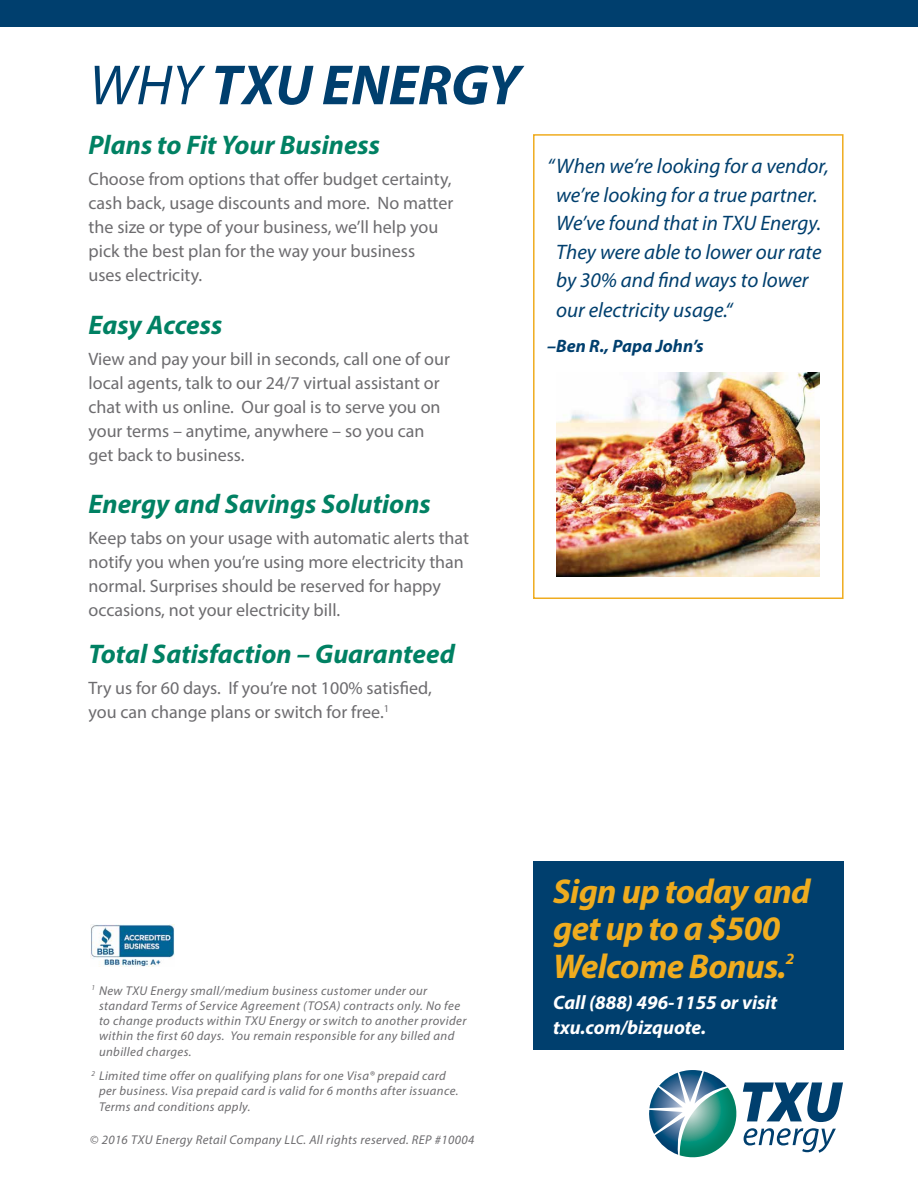
<style>
.page{position:relative;width:918px;height:1188px;background:#fff}
.page>*{position:absolute;margin:0;border:0;box-sizing:border-box;transform-origin:0 0}
.t1{font:italic 700 57px "Myriad Pro";letter-spacing:-.005em;color:#003f6e}
.t2{font:italic 700 34.5px/37.5px "Myriad Pro";letter-spacing:-.02em;color:#efac1f}
.t3{font:italic 700 27px "Myriad Pro";color:#008163}
.t4{font:italic 21px/28.8px "Myriad Pro";color:#003f6e}
.t5{font:italic 700 19.5px/24.8px "Myriad Pro";color:#fff}
.t6{font:18px/24px "Myriad Pro";color:#6d6c6f}
.t7{font:italic 700 18px "Myriad Pro";color:#003f6e}
.t8{font:italic 12.75px/15.3px "Myriad Pro";letter-spacing:.03em;color:#6d6c6f}
.s1{font-weight:400}
</style>
<div class="page">
<div style="left:0;top:0;width:918px;height:27px;background:#003f6e"></div>
<svg style="left:533px;top:134px;width:311px;height:465px"></svg>
<img style="left:557px;top:373px;width:263px;height:204px">
<svg style="left:649px;top:1070px;width:194px;height:88px"></svg>
<img style="left:90px;top:925px;width:84px;height:42px">
<div style="left:533px;top:861px;width:311px;height:189px;background:#003f6e"></div>
<h1 class="t1" style="left:89px;top:48px;width:433px"><span class="s1">WHY</span> TXU ENERGY</h1>
<h3 class="t3" style="left:89px;top:128px;width:293px">Plans to Fit Your Business</h3>
<p class="t6" style="left:89px;top:167px;width:366px">Choose from options that offer budget certainty, cash back, usage discounts and more. No matter the size or type of your business, we’ll help you pick the best plan for the way your business<br>uses electricity.</p>
<h3 class="t3" style="left:89px;top:307px;width:135px">Easy Access</h3>
<p class="t6" style="left:89px;top:346px;width:363px">View and pay your bill in seconds, call one of our local agents, talk to our 24/7 virtual assistant or chat with us online. Our goal is to serve you on your terms – anytime, anywhere – so you can get back to business.</p>
<h3 class="t3" style="left:89px;top:487px;width:344px">Energy and Savings Solutions</h3>
<p class="t6" style="left:89px;top:526px;width:382px">Keep tabs on your usage with automatic alerts that notify you when you’re using more electricity than normal. Surprises should be reserved for happy occasions, not your electricity bill.</p>
<h3 class="t3" style="left:89px;top:637px;width:368px">Total Satisfaction – Guaranteed</h3>
<p class="t6" style="left:89px;top:676px;width:345px">Try us for 60 days. If you’re not 100% satisfied, you can change plans or switch for free.<sup>1</sup></p>
<p class="t4" style="left:556px;top:151px;width:274px;text-indent:-9px">“When we’re looking for a vendor, we’re looking for a true partner.<br>We’ve found that in TXU Energy.<br>They were able to lower our rate by 30% and find ways to lower our electricity usage.“</p>
<p class="t7" style="left:547px;top:334px;width:158px">–Ben R., Papa John’s</p>
<p class="t8" style="left:99px;top:982px;width:369px;text-indent:-8px"><sup>1</sup> New TXU Energy small/medium business customer under our standard Terms of Service Agreement (TOSA) contracts only. No fee to change products within TXU Energy or switch to another provider within the first 60 days. You remain responsible for any billed and unbilled charges.</p>
<p class="t8" style="left:99px;top:1068px;width:361px;text-indent:-8px"><sup>2</sup> Limited time offer on qualifying plans for one Visa® prepaid card per business. Visa prepaid card is valid for 6 months after issuance.<br>Terms and conditions apply.</p>
<p class="t8" style="left:90px;top:1131px;width:386px">© 2016 TXU Energy Retail Company LLC. All rights reserved. REP #10004</p>
<h2 class="t2" style="left:553px;top:871px;width:259px">Sign up today and get up to a $500<br>Welcome Bonus.<sup>2</sup></h2>
<p class="t5" style="left:553px;top:990px;width:225px">Call (888) 496-1155 or visit txu.com/bizquote.</p>
</div>
